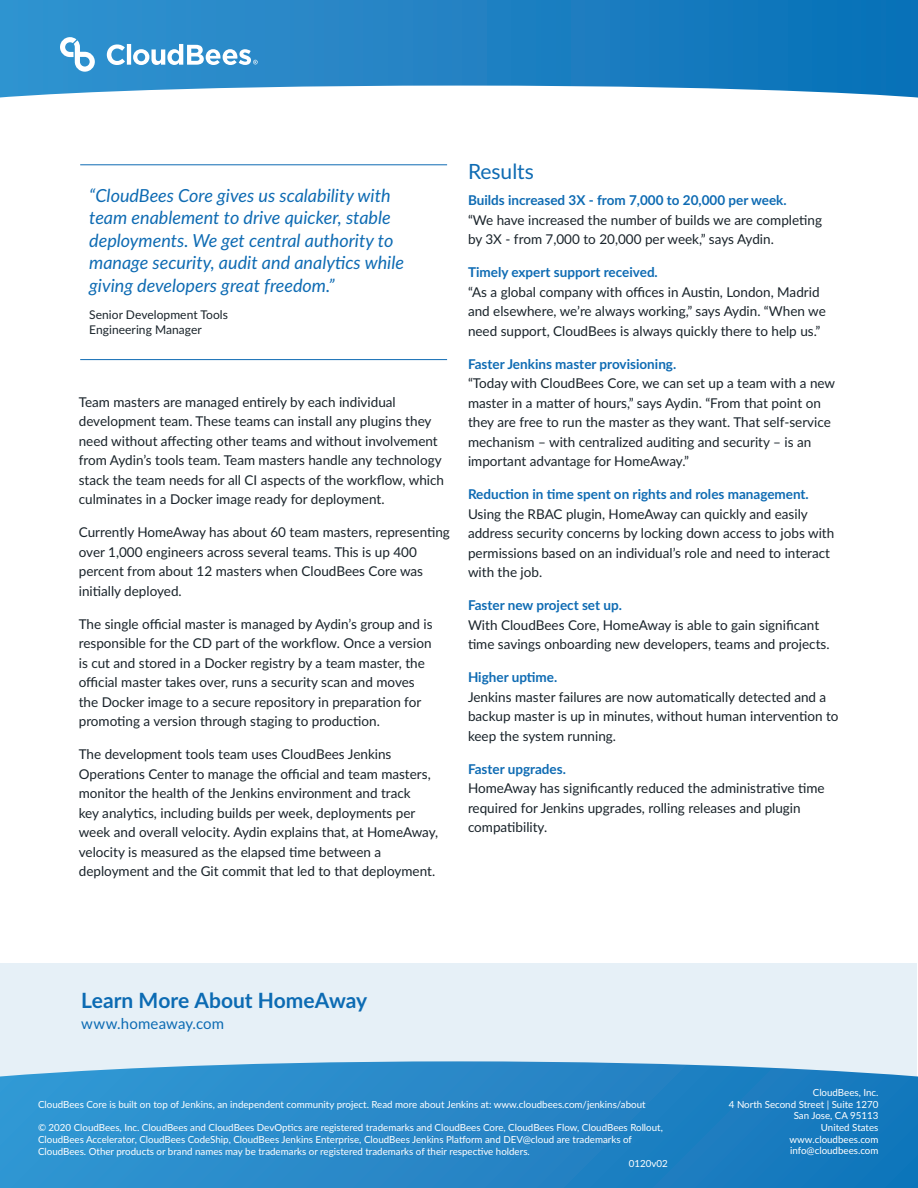
<style>
.page{position:relative;width:918px;height:1188px;background:#fff}
.page>*{position:absolute;margin:0;border:0;box-sizing:border-box;transform-origin:0 0}
.t1{font:700 21px "Lato";color:#0c6bb3}
.t2{font:21px "Lato";color:#0e6bb3}
.t3{font:italic 18px/22.5px "Lato";color:#0e6bb3}
.t4{font:15px "Lato";letter-spacing:.01em;color:#0c6bb3}
.t5{font:13.5px/19.5px "Lato";color:#19232a}
.t6{font:700 13.5px "Lato";color:#0e6bb3}
.t7{font:12px/14.4px "Lato";letter-spacing:.005em;color:#19232a}
.t8{font:9.75px/11.7px "Lato";color:#fff}
.s1{font-weight:700;color:#0e6bb3}
</style>
<div class="page">
<div style="left:1px;top:963px;width:916px;height:162px;background:#e6f0f7"></div>
<svg style="left:0;top:0;width:918px;height:98px;background:#338dc8"></svg>
<svg style="left:60px;top:37px;width:35px;height:35px"></svg>
<svg style="left:107px;top:44px;width:151px;height:21px"></svg>
<svg style="left:0;top:1061px;width:918px;height:127px;background:#2c8ac8"></svg>
<hr style="left:80px;top:164px;width:367px;height:1px;background:#0e6bb3">
<hr style="left:80px;top:359px;width:367px;height:1px;background:#0e6bb3">
<p class="t3" style="left:89px;top:183px;width:316px">“CloudBees Core gives us scalability with team enablement to drive quicker, stable deployments. We get central authority to manage security, audit and analytics while giving developers great freedom.”</p>
<p class="t7" style="left:89px;top:307px;width:140px">Senior Development Tools<br>Engineering Manager</p>
<p class="t5" style="left:79px;top:392px;width:367px">Team masters are managed entirely by each individual development team. These teams can install any plugins they need without affecting other teams and without involvement from Aydin’s tools team. Team masters handle any technology stack the team needs for all CI aspects of the workflow, which culminates in a Docker image ready for deployment.</p>
<p class="t5" style="left:79px;top:522px;width:373px">Currently HomeAway has about 60 team masters, representing over 1,000 engineers across several teams. This is up 400 percent from about 12 masters when CloudBees Core was initially deployed.</p>
<p class="t5" style="left:79px;top:614px;width:355px">The single official master is managed by Aydin’s group and is responsible for the CD part of the workflow. Once a version is cut and stored in a Docker registry by a team master, the official master takes over, runs a security scan and moves the Docker image to a secure repository in preparation for promoting a version through staging to production.</p>
<p class="t5" style="left:79px;top:744px;width:361px">The development tools team uses CloudBees Jenkins Operations Center to manage the official and team masters, monitor the health of the Jenkins environment and track<br>key analytics, including builds per week, deployments per week and overall velocity. Aydin explains that, at HomeAway, velocity is measured as the elapsed time between a deployment and the Git commit that led to that deployment.</p>
<p class="t2" style="left:468px;top:156px;width:67px">Results</p>
<p class="t5" style="left:468px;top:190px;width:356px"><span class="s1">Builds increased 3X - from 7,000 to 20,000 per week.<br></span>“We have increased the number of builds we are completing by 3X - from 7,000 to 20,000 per week,” says Aydin.</p>
<p class="t6" style="left:468px;top:262px;width:191px">Timely expert support received.</p>
<p class="t5" style="left:468px;top:281px;width:359px">“As a global company with offices in Austin, London, Madrid and elsewhere, we’re always working,” says Aydin. “When we need support, CloudBees is always quickly there to help us.”</p>
<p class="t6" style="left:468px;top:354px;width:210px">Faster Jenkins master provisioning.</p>
<p class="t5" style="left:468px;top:373px;width:369px">“Today with CloudBees Core, we can set up a team with a new master in a matter of hours,” says Aydin. “From that point on they are free to run the master as they want. That self-service mechanism – with centralized auditing and security – is an important advantage for HomeAway.”</p>
<p class="t6" style="left:468px;top:484px;width:342px">Reduction in time spent on rights and roles management.</p>
<p class="t5" style="left:468px;top:503px;width:368px">Using the RBAC plugin, HomeAway can quickly and easily address security concerns by locking down access to jobs with permissions based on an individual’s role and need to interact with the job.</p>
<p class="t6" style="left:468px;top:595px;width:155px">Faster new project set up.</p>
<p class="t5" style="left:468px;top:614px;width:363px">With CloudBees Core, HomeAway is able to gain significant time savings onboarding new developers, teams and projects.</p>
<p class="t6" style="left:468px;top:667px;width:91px">Higher uptime.</p>
<p class="t5" style="left:468px;top:686px;width:372px">Jenkins master failures are now automatically detected and a backup master is up in minutes, without human intervention to keep the system running.</p>
<p class="t6" style="left:468px;top:759px;width:99px">Faster upgrades.</p>
<p class="t5" style="left:468px;top:778px;width:358px">HomeAway has significantly reduced the administrative time required for Jenkins upgrades, rolling releases and plugin compatibility.</p>
<h1 class="t1" style="left:81px;top:985px;width:288px">Learn More About HomeAway</h1>
<h1 class="t4" style="left:81px;top:1013px;width:145px">www.homeaway.com</h1>
<p class="t8" style="left:38px;top:1098px;width:609px">CloudBees Core is built on top of Jenkins, an independent community project. Read more about Jenkins at: www.cloudbees.com/jenkins/about</p>
<p class="t8" style="left:38px;top:1122px;width:626px">© 2020 CloudBees, Inc. CloudBees and CloudBees DevOptics are registered trademarks and CloudBees Core, CloudBees Flow, CloudBees Rollout,<br>CloudBees Accelerator, CloudBees CodeShip, CloudBees Jenkins Enterprise, CloudBees Jenkins Platform and DEV@cloud are trademarks of<br>CloudBees. Other products or brand names may be trademarks or registered trademarks of their respective holders.</p>
<p class="t8" style="left:629px;top:1157px;width:40px">0120v02</p>
<p class="t8" style="left:813px;top:1086px;width:67px">CloudBees, Inc.</p>
<p class="t8" style="left:729px;top:1098px;width:151px">4 North Second Street | Suite 1270</p>
<p class="t8" style="left:794px;top:1110px;width:86px">San Jose, CA 95113</p>
<p class="t8" style="left:821px;top:1121px;width:59px">United States</p>
<p class="t8" style="left:790px;top:1133px;width:90px">www.cloudbees.com</p>
<p class="t8" style="left:790px;top:1145px;width:90px">info@cloudbees.com</p>
</div>
